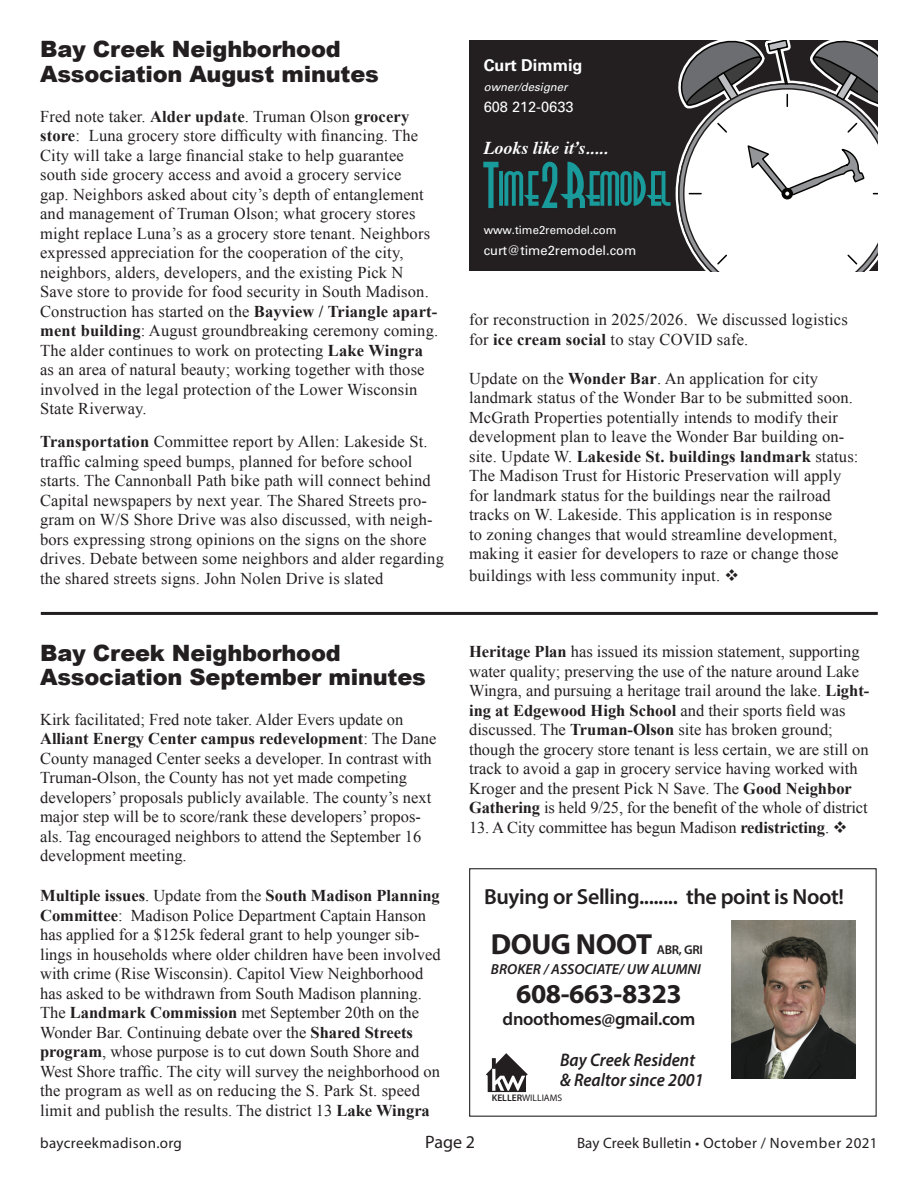
<style>
.page{position:relative;width:918px;height:1188px;background:#fff}
.page>*{position:absolute;margin:0;border:0;box-sizing:border-box;transform-origin:0 0}
.t1{font:700 29.25px "Myriad Pro";letter-spacing:-.015em;color:#231f20}
.t2{font:700 27.3px "Myriad Pro";letter-spacing:-.015em;color:#231f20}
.t3{font:900 22.5px/25.5px "Arial";letter-spacing:-.01em;color:#231f20}
.t4{font:600 21.9px "Myriad Pro";letter-spacing:-.015em;color:#231f20}
.t5{font:italic 600 18.3px/20.1px "Myriad Pro";color:#231f20;scale:.94 1}
.t6{font:600 18.3px "Myriad Pro";letter-spacing:-.015em;color:#231f20}
.t7{font:italic 700 18px "Times";color:#fff}
.t8{font:18px "Myriad Pro";color:#231f20}
.t9{font:16.5px/19.5px "Times New Roman";letter-spacing:.01em;color:#231f20}
.t10{font:16.5px "Times New Roman";letter-spacing:-.01em;color:#231f20}
.t11{font:700 16.5px "Univers LT Std";color:#fff}
.t12{font:15px "Myriad Pro";letter-spacing:.025em;color:#231f20}
.t13{font:14.85px "Univers LT Std";color:#fff}
.t14{font:italic 600 14.55px "Myriad Pro";color:#231f20}
.t15{font:13.2px "Univers LT Std";color:#fff}
.t16{font:600 12.75px "Myriad Pro";letter-spacing:-.015em;color:#231f20}
.t17{font:11.55px "Univers LT Std";color:#fff}
.t18{font:italic 11.55px "Univers LT Std";color:#fff}
.t19{font:9.6px "Myriad Pro";color:#231f20}
.s1{font-weight:700}
.s2{font-weight:600}
</style>
<div class="page">
<hr style="left:41px;top:612px;width:837px;height:3px;background:#231f20">
<div style="left:469px;top:40px;width:409px;height:231px;background:#231f20"></div>
<svg style="left:676px;top:40px;width:202px;height:231px;background:#bfbfbf"></svg>
<svg style="left:483px;top:162px;width:187px;height:46px"></svg>
<img style="left:732px;top:921px;width:124px;height:158px">
<svg style="left:486px;top:1053px;width:42px;height:39px"></svg>
<div style="left:469px;top:868px;width:408px;height:249px;border:1px solid #231f20"></div>
<p class="t3" style="left:40px;top:35px;width:340px">Bay Creek Neighborhood<br>Association August minutes</p>
<p class="t9" style="left:40px;top:106px;width:400px">Fred note taker. <span class="s1">Alder update</span>. Truman Olson <span class="s1">grocery store</span>: Luna grocery store difficulty with financing. The City will take a large financial stake to help guarantee south side grocery access and avoid a grocery service<br>gap. Neighbors asked about city’s depth of entanglement and management of Truman Olson; what grocery stores might replace Luna’s as a grocery store tenant. Neighbors expressed appreciation for the cooperation of the city, neighbors, alders, developers, and the existing Pick N Save store to provide for food security in South Madison.<br>Construction has started on the <span class="s1">Bayview / Triangle apart&shy;ment building</span>: August groundbreaking ceremony coming.<br>The alder continues to work on protecting <span class="s1">Lake Wingra </span>as an area of natural beauty; working together with those involved in the legal protection of the Lower Wisconsin State Riverway.</p>
<p class="t9" style="left:40px;top:432px;width:405px"><span class="s1">Transportation</span> Committee report by Allen: Lakeside St. traffic calming speed bumps, planned for before school starts. The Cannonball Path bike path will connect behind Capital newspapers by next year. The Shared Streets pro&shy;gram on W/S Shore Drive was also discussed, with neigh&shy;bors expressing strong opinions on the signs on the shore drives. Debate between some neighbors and alder regarding the shared streets signs. John Nolen Drive is slated</p>
<p class="t3" style="left:40px;top:640px;width:387px;line-height:24px">Bay Creek Neighborhood<br>Association September minutes</p>
<p class="t9" style="left:40px;top:709px;width:398px">Kirk facilitated; Fred note taker. Alder Evers update on <span class="s1">Alliant Energy Center campus redevelopment</span>: The Dane County managed Center seeks a developer. In contrast with Truman-Olson, the County has not yet made competing developers’ proposals publicly available. The county’s next major step will be to score/rank these developers’ propos&shy;als. Tag encouraged neighbors to attend the September 16 development meeting.</p>
<p class="t9" style="left:40px;top:886px;width:402px"><span class="s1">Multiple issues</span>. Update from the <span class="s1">South Madison Planning Committee</span>: Madison Police Department Captain Hanson has applied for a $125k federal grant to help younger sib&shy;lings in households where older children have been involved with crime (Rise Wisconsin). Capitol View Neighborhood has asked to be withdrawn from South Madison planning.<br>The <span class="s1">Landmark Commission</span> met September 20th on the Wonder Bar. Continuing debate over the <span class="s1">Shared Streets program</span>, whose purpose is to cut down South Shore and West Shore traffic. The city will survey the neighborhood on the program as well as on reducing the S. Park St. speed limit and publish the results. The district 13 <span class="s1">Lake Wingra</span></p>
<p class="t11" style="left:484px;top:55px;width:100px">Curt Dimmig</p>
<p class="t18" style="left:484px;top:80px;width:85px">owner/designer</p>
<p class="t13" style="left:484px;top:98px;width:91px">608 212-0633</p>
<p class="t7" style="left:484px;top:131px;width:126px">Looks like it’s.....</p>
<p class="t17" style="left:484px;top:223px;width:134px">www.time2remodel.com</p>
<p class="t15" style="left:484px;top:243px;width:154px">curt@time2remodel.com</p>
<p class="t9" style="left:469px;top:310px;width:380px">for reconstruction in 2025/2026. We discussed logistics for <span class="s1">ice cream social</span> to stay COVID safe.</p>
<p class="t9" style="left:469px;top:368px;width:391px">Update on the <span class="s1">Wonder Bar</span>. An application for city landmark status of the Wonder Bar to be submitted soon.<br>McGrath Properties potentially intends to modify their development plan to leave the Wonder Bar building on&shy;site. Update W. <span class="s1">Lakeside St. buildings landmark</span> status:<br>The Madison Trust for Historic Preservation will apply for landmark status for the buildings near the railroad tracks on W. Lakeside. This application is in response<br>to zoning changes that would streamline development, making it easier for developers to raze or change those</p>
<p class="t9" style="left:469px;top:565px;width:272px">buildings with less community input. ❖</p>
<p class="t9" style="left:469px;top:642px;width:402px"><span class="s1">Heritage Plan</span> has issued its mission statement, supporting water quality; preserving the use of the nature around Lake Wingra, and pursuing a heritage trail around the lake. <span class="s1">Light&shy;ing at Edgewood High School</span> and their sports field was discussed. The <span class="s1">Truman-Olson</span> site has broken ground; though the grocery store tenant is less certain, we are still on track to avoid a gap in grocery service having worked with Kroger and the present Pick N Save. The <span class="s1">Good Neighbor Gathering</span> is held 9/25, for the benefit of the whole of district</p>
<p class="t10" style="left:469px;top:816px;width:380px">13. A City committee has begun Madison <span class="s1">redistricting</span>. ❖</p>
<p class="t4" style="left:484px;top:883px;width:362px">Buying or Selling........ the point is Noot!</p>
<p class="t1" style="left:491px;top:925px;width:163px">DOUG NOOT</p>
<p class="t16" style="left:657px;top:941px;width:48px">ABR, GRI</p>
<p class="t14" style="left:491px;top:960px;width:212px">BROKER / ASSOCIATE/ UW ALUMNI</p>
<p class="t2" style="left:516px;top:976px;width:167px">608-663-8323</p>
<p class="t6" style="left:503px;top:1007px;width:194px">dnoothomes@gmail.com</p>
<p class="t5" style="left:560px;top:1049px;width:154px">Bay Creek Resident &amp; Realtor since 2001</p>
<p class="t19" style="left:492px;top:1092px;width:72px"><span class="s2">KELLER</span>WILLIAMS</p>
<p class="t12" style="left:40px;top:1134px;width:143px">baycreekmadison.org</p>
<p class="t8" style="left:425px;top:1131px;width:51px">Page 2</p>
<p class="t12" style="left:577px;top:1134px;width:302px">Bay Creek Bulletin • October / November 2021</p>
</div>
